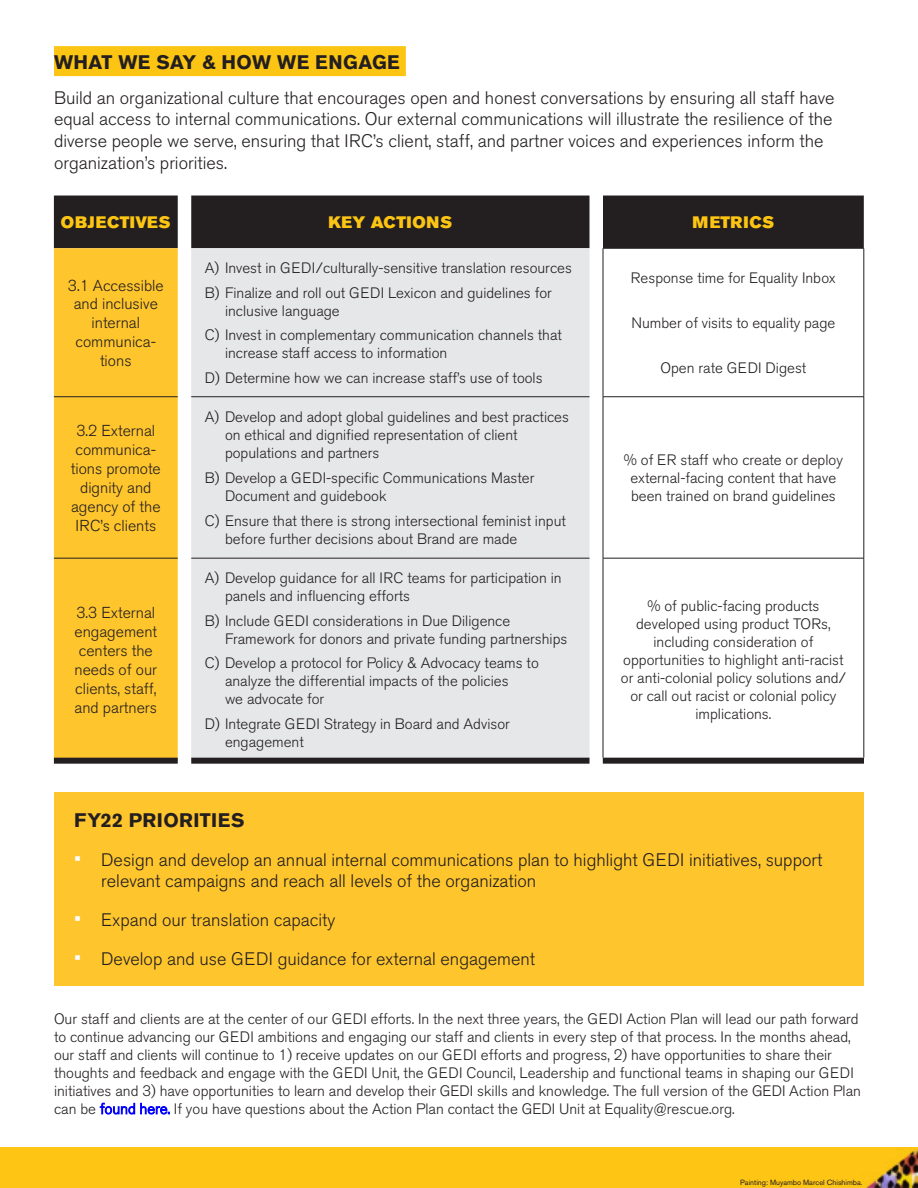
<style>
.page{position:relative;width:918px;height:1188px;background:#fff}
.page>*{position:absolute;margin:0;border:0;box-sizing:border-box;transform-origin:0 0}
.t1{font:700 19.5px "Akzidenz Grotesk Std";letter-spacing:.02em;color:#231f20}
.t2{font:300 18px/21.6px "Akzidenz Grotesk Std";color:#231f20}
.t3{font:300 18px/21.6px "Akzidenz Grotesk Std";color:#201d1e}
.t4{font:16.5px "Akzidenz Grotesk Std Super";letter-spacing:.03em;color:#fdc513}
.t5{font:300 15.75px/18.9px "Akzidenz Grotesk Std";color:#231f20;text-align:center}
.t6{font:300 15px/18px "Akzidenz Grotesk Std";color:#231f20}
.t7{font:7.5px "Akzidenz Grotesk Std";color:#231f20}
.s1{font-size:21px;color:#fff}
.s2{color:#00f}
</style>
<div class="page">
<div style="left:0;top:1148px;width:918px;height:40px;background:#fec514"></div>
<div style="left:54px;top:46px;width:352px;height:30px;background:#fdc513"></div>
<div style="left:54px;top:196px;width:810px;height:52px;background:#231f20"></div>
<div style="left:54px;top:248px;width:124px;height:510px;background:#ffc52d"></div>
<div style="left:191px;top:248px;width:399px;height:510px;background:#e6e7e9"></div>
<hr style="left:603px;top:396px;width:261px;height:1px;background:#231f20">
<hr style="left:603px;top:558px;width:261px;height:1px;background:#231f20">
<hr style="left:603px;top:248px;width:261px;height:1px;background:#231f20">
<hr style="left:603px;top:248px;width:1px;height:149px;background:#231f20">
<hr style="left:864px;top:248px;width:1px;height:149px;background:#231f20">
<hr style="left:603px;top:397px;width:1px;height:161px;background:#231f20">
<hr style="left:864px;top:397px;width:1px;height:161px;background:#231f20">
<hr style="left:603px;top:558px;width:1px;height:200px;background:#231f20">
<hr style="left:864px;top:558px;width:1px;height:200px;background:#231f20">
<hr style="left:191px;top:396px;width:399px;height:1px;background:#231f20">
<hr style="left:191px;top:558px;width:399px;height:1px;background:#231f20">
<hr style="left:54px;top:396px;width:124px;height:1px;background:#231f20">
<hr style="left:54px;top:558px;width:124px;height:1px;background:#231f20">
<div style="left:54px;top:758px;width:124px;height:6px;background:#231f20"></div>
<div style="left:191px;top:758px;width:399px;height:6px;background:#231f20"></div>
<div style="left:603px;top:758px;width:261px;height:6px;background:#231f20"></div>
<div style="left:54px;top:792px;width:810px;height:194px;background:#ffc52d"></div>
<p class="t1" style="left:54px;top:51px;width:347px">WHAT WE SAY &amp; HOW WE ENGAGE</p>
<p class="t2" style="left:54px;top:87px;width:782px">Build an organizational culture that encourages open and honest conversations by ensuring all staff have equal access to internal communications. Our external communications will illustrate the resilience of the diverse people we serve, ensuring that IRC’s client, staff, and partner voices and experiences inform the organization’s priorities.</p>
<p class="t4" style="left:61px;top:213px;width:111px">OBJECTIVES</p>
<p class="t4" style="left:328px;top:213px;width:125px">KEY ACTIONS</p>
<p class="t4" style="left:692px;top:213px;width:83px">METRICS</p>
<p class="t5" style="left:68px;top:276px;width:97px">3.1 Accessible and inclusive internal communica&shy;tions</p>
<p class="t5" style="left:71px;top:422px;width:92px">3.2 External communica&shy;tions promote dignity and agency of the<br>IRC’s clients</p>
<p class="t5" style="left:74px;top:604px;width:84px;text-align:left">3.3 External engagement centers the needs of our clients, staff, and partners</p>
<p class="t6" style="left:205px;top:259px;width:369px">A) Invest in GEDI/culturally-sensitive translation resources</p>
<p class="t6" style="left:225px;top:284px;width:328px;text-indent:-20px">B) Finalize and roll out GEDI Lexicon and guidelines for inclusive language</p>
<p class="t6" style="left:225px;top:327px;width:338px;text-indent:-20px">C) Invest in complementary communication channels that increase staff access to information</p>
<p class="t6" style="left:205px;top:369px;width:339px">D) Determine how we can increase staff’s use of tools</p>
<p class="t6" style="left:225px;top:408px;width:346px;text-indent:-20px">A) Develop and adopt global guidelines and best practices on ethical and dignified representation of client populations and partners</p>
<p class="t6" style="left:225px;top:469px;width:311px;text-indent:-20px">B) Develop a GEDI-specific Communications Master<br>Document and guidebook</p>
<p class="t6" style="left:225px;top:512px;width:342px;text-indent:-20px">C) Ensure that there is strong intersectional feminist input before further decisions about Brand are made</p>
<p class="t6" style="left:225px;top:569px;width:338px;text-indent:-20px">A) Develop guidance for all IRC teams for participation in panels and influencing efforts</p>
<p class="t6" style="left:225px;top:612px;width:344px;text-indent:-20px">B) Include GEDI considerations in Due Diligence<br>Framework for donors and private funding partnerships</p>
<p class="t6" style="left:225px;top:655px;width:315px;text-indent:-20px">C) Develop a protocol for Policy &amp; Advocacy teams to analyze the differential impacts of the policies<br>we advocate for</p>
<p class="t6" style="left:225px;top:715px;width:286px;text-indent:-20px">D) Integrate GEDI Strategy in Board and Advisor engagement</p>
<p class="t6" style="left:631px;top:270px;width:206px">Response time for Equality Inbox</p>
<p class="t6" style="left:631px;top:314px;width:206px">Number of visits to equality page</p>
<p class="t6" style="left:661px;top:359px;width:147px">Open rate GEDI Digest</p>
<p class="t6" style="left:624px;top:451px;width:221px;text-align:center">% of ER staff who create or deploy external-facing content that have been trained on brand guidelines</p>
<p class="t6" style="left:621px;top:597px;width:226px;text-align:center">% of public-facing products developed using product TORs, including consideration of opportunities to highlight anti-racist or anti-colonial policy solutions and/ or call out racist or colonial policy implications.</p>
<p class="t1" style="left:74px;top:809px;width:172px">FY22 PRIORITIES</p>
<p class="t3" style="left:101px;top:849px;width:723px;text-indent:-27px"><span class="s1">•</span> Design and develop an annual internal communications plan to highlight GEDI initiatives, support relevant campaigns and reach all levels of the organization</p>
<p class="t2" style="left:74px;top:909px;width:263px"><span class="s1">•</span> Expand our translation capacity</p>
<p class="t2" style="left:74px;top:948px;width:462px"><span class="s1">•</span> Develop and use GEDI guidance for external engagement</p>
<p class="t6" style="left:54px;top:1010px;width:809px">Our staff and clients are at the center of our GEDI efforts. In the next three years, the GEDI Action Plan will lead our path forward to continue advancing our GEDI ambitions and engaging our staff and clients in every step of that process. In the months ahead, our staff and clients will continue to 1) receive updates on our GEDI efforts and progress, 2) have opportunities to share their thoughts and feedback and engage with the GEDI Unit, the GEDI Council, Leadership and functional teams in shaping our GEDI initiatives and 3) have opportunities to learn and develop their GEDI skills and knowledge. The full version of the GEDI Action Plan can be <span class="s2">found here.</span> If you have questions about the Action Plan contact the GEDI Unit at Equality@rescue.org.</p>
<p class="t7" style="left:740px;top:1178px;width:124px">Painting: Muyambo Marcel Chishimba.</p>
</div>
